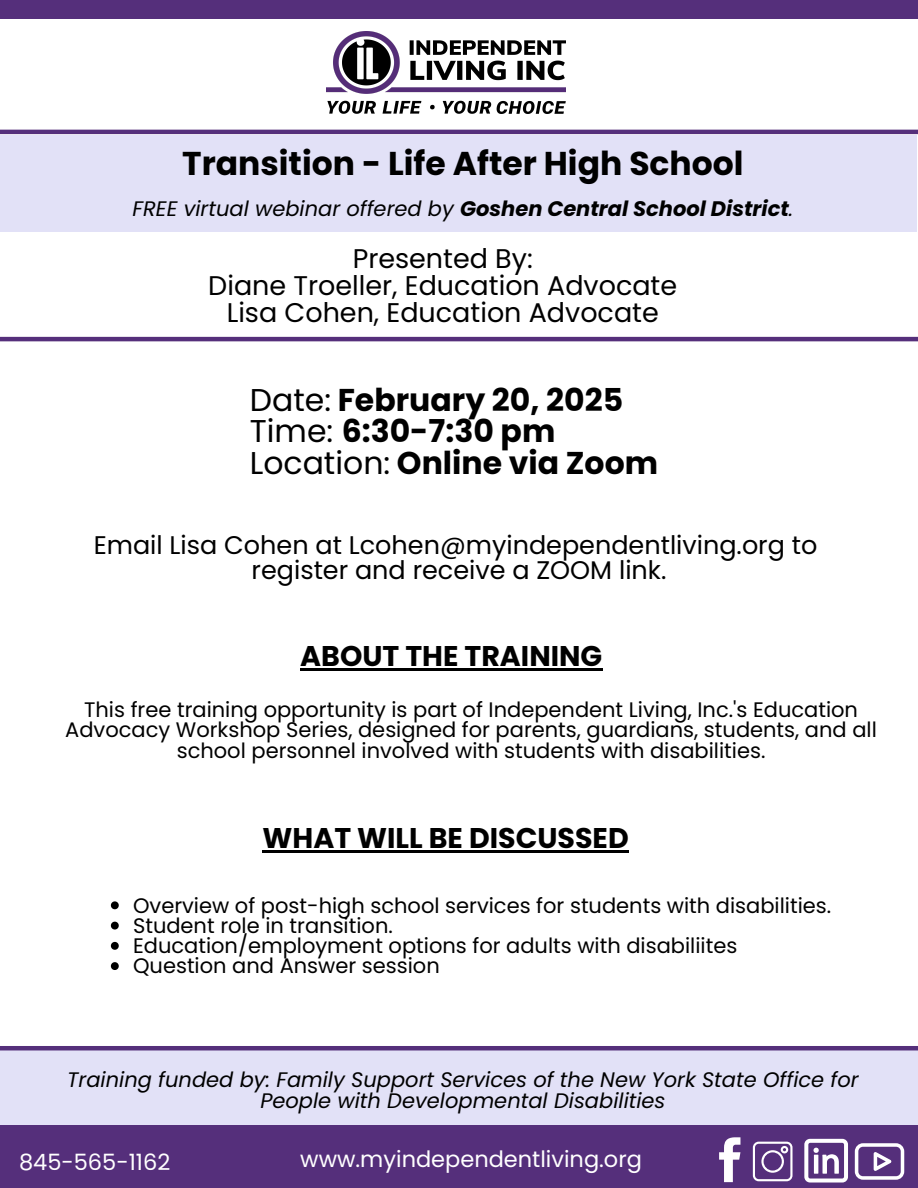
<style>
.page{position:relative;width:918px;height:1188px;background:#fff}
.page>*{position:absolute;margin:0;border:0;box-sizing:border-box;transform-origin:0 0}
.t1{font:700 33px "Poppins";color:#000}
.t2{font:700 31.5px/31.5px "Poppins";color:#000}
.t3{font:700 28.5px "Poppins";color:#000}
.t4{font:27px/27px "Poppins";color:#000;text-align:center}
.t5{font:25.5px/24.8px "Poppins";color:#000;text-align:center}
.t6{font:22.5px "Poppins";color:#fff}
.t7{font:21px/20.2px "Poppins";color:#000;text-align:center}
.t8{font:italic 21px/20.2px "Poppins";color:#000;text-align:center}
.s1{font-weight:700}
.s2{font-weight:400}
</style>
<div class="page">
<hr style="left:0;top:130px;width:918px;height:4px;background:#552f7b">
<div style="left:0;top:1125px;width:918px;height:63px;background:#552f7b"></div>
<div style="left:0;top:0;width:918px;height:19px;background:#552f7b"></div>
<img style="left:327px;top:31px;width:238px;height:82px">
<div style="left:0;top:135px;width:917px;height:97px;background:#e2e1f7"></div>
<svg style="left:753px;top:1142px;width:39px;height:39px"></svg>
<svg style="left:719px;top:1137px;width:21px;height:45px"></svg>
<svg style="left:855px;top:1143px;width:49px;height:36px"></svg>
<svg style="left:804px;top:1139px;width:44px;height:44px"></svg>
<div style="left:0;top:1048px;width:918px;height:77px;background:#e2e1f7"></div>
<hr style="left:0;top:337px;width:918px;height:4px;background:#552f7b">
<hr style="left:0;top:1046px;width:918px;height:4px;background:#552f7b">
<hr style="left:300px;top:668px;width:302px;height:3px;background:#000">
<hr style="left:263px;top:850px;width:366px;height:3px;background:#000">
<svg style="left:111px;top:901px;width:8px;height:8px"></svg>
<svg style="left:111px;top:922px;width:8px;height:8px"></svg>
<svg style="left:111px;top:942px;width:8px;height:8px"></svg>
<svg style="left:111px;top:962px;width:8px;height:8px"></svg>
<h1 class="t1" style="left:182px;top:140px;width:563px">Transition - Life After High School</h1>
<p class="t8" style="left:133px;top:198px;width:662px">FREE virtual webinar offered by <span class="s1">Goshen Central School District</span>.</p>
<p class="t4" style="left:208px;top:245px;width:470px">Presented By:<br>Diane Troeller, Education Advocate<br>Lisa Cohen, Education Advocate</p>
<h3 class="t2" style="left:250px;top:384px;width:410px"><span class="s2">Date:</span> February 20, 2025<br><span class="s2">Time:</span> 6:30-7:30 pm<br><span class="s2">Location:</span> Online via Zoom</h3>
<h3 class="t5" style="left:94px;top:533px;width:725px">Email Lisa Cohen at Lcohen@myindependentliving.org to register and receive a ZOOM link.</h3>
<h4 class="t3" style="left:300px;top:636px;width:304px">ABOUT THE TRAINING</h4>
<p class="t7" style="left:65px;top:700px;width:813px">This free training opportunity is part of Independent Living, Inc.'s Education<br>Advocacy Workshop Series, designed for parents, guardians, students, and all school personnel involved with students with disabilities.</p>
<h2 class="t3" style="left:263px;top:818px;width:368px">WHAT WILL BE DISCUSSED</h2>
<p class="t7" style="left:133px;top:895px;width:700px">Overview of post-high school services for students with disabilities.</p>
<p class="t7" style="left:133px;top:915px;width:261px">Student role in transition.</p>
<p class="t7" style="left:133px;top:936px;width:606px">Education/employment options for adults with disabiliites</p>
<p class="t7" style="left:133px;top:956px;width:308px">Question and Answer session</p>
<h5 class="t8" style="left:67px;top:1070px;width:793px">Training funded by: Family Support Services of the New York State Office for<br>People with Developmental Disabilities</h5>
<p class="t6" style="left:19px;top:1146px;width:153px">845-565-1162</p>
<p class="t6" style="left:300px;top:1144px;width:343px">www.myindependentliving.org</p>
</div>
